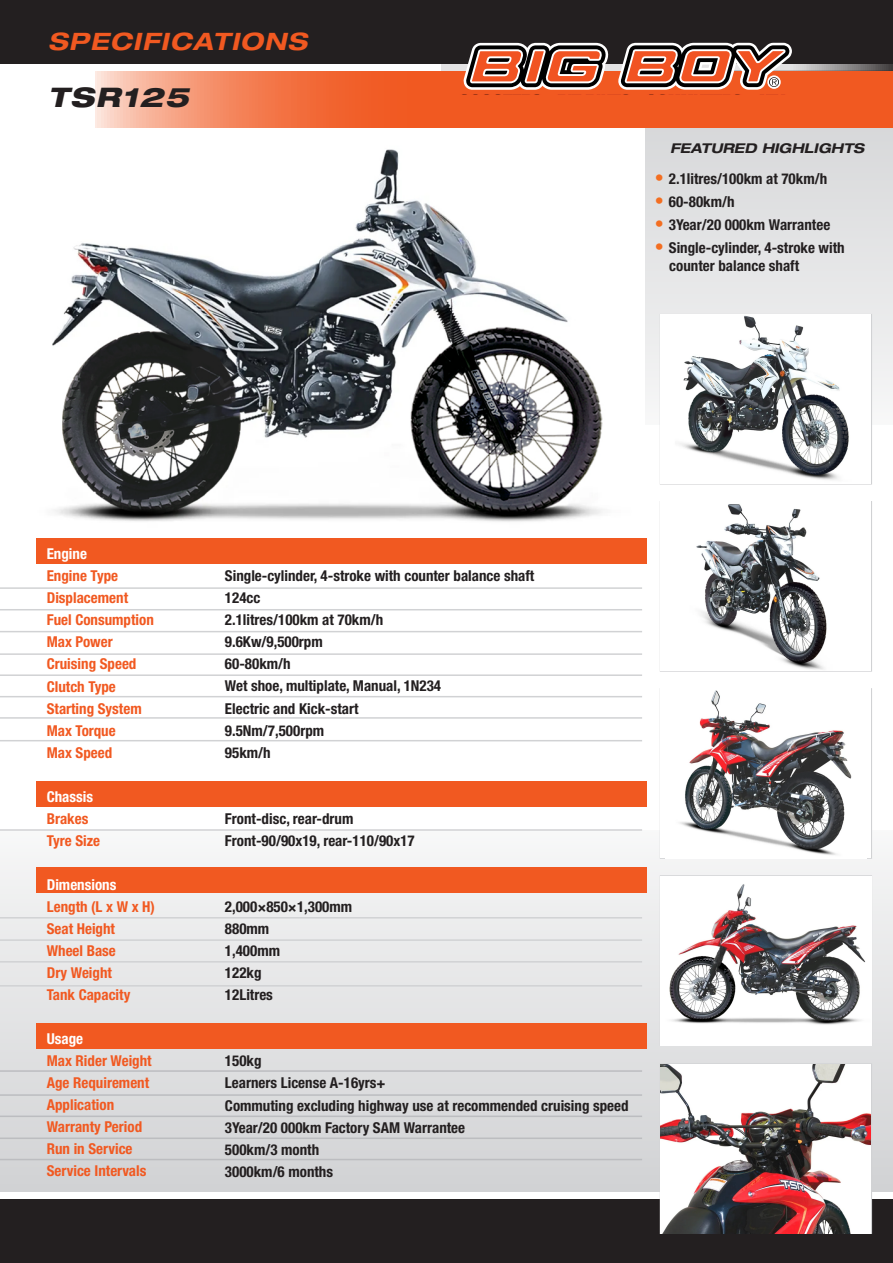
<style>
.page{position:relative;width:893px;height:1263px;background:#fff}
.page>*{position:absolute;margin:0;border:0;box-sizing:border-box;transform-origin:0 0}
.t1{font:italic 800 expanded 27px "Helvetica Neue LT Std";letter-spacing:.05em;color:#231f20}
.t2{font:italic 700 expanded 24px "Helvetica Neue LT Std";letter-spacing:.05em;color:#f15921}
.t3{font:700 condensed 15px/22px "Helvetica Neue LT Std";color:#231f20}
.t4{font:700 condensed 15px/22px "Helvetica Neue LT Std";color:#f15921}
.t5{font:700 condensed 15px "Helvetica Neue LT Std";color:#fff}
.t6{font:italic 700 expanded 13.5px "Helvetica Neue LT Std";color:#231f20}
.s1{font-stretch:normal;font-size:18px;color:#f36e21}
</style>
<div class="page">
<div style="left:0;top:830px;width:893px;height:362px;background:linear-gradient(to bottom,#f6f5f5,#d1d2d4)"></div>
<svg style="left:0;top:71px;width:893px;height:354px;background:#e2e2e4"></svg>
<div style="left:0;top:67px;width:645px;height:507px;background:#fff"></div>
<img style="left:52px;top:149px;width:551px;height:373px">
<div style="left:0;top:1199px;width:893px;height:64px;background:#231f20"></div>
<svg style="left:660px;top:1063px;width:212px;height:171px"></svg>
<div style="left:0;top:0;width:893px;height:64px;background:#231f20"></div>
<svg style="left:95px;top:71px;width:798px;height:57px;background:#f26f3f"></svg>
<svg style="left:441px;top:64px;width:452px;height:7px"></svg>
<svg style="left:457px;top:43px;width:337px;height:52px;background:#ac6c58"></svg>
<div style="left:36px;top:538px;width:610px;height:26px;background:#f15921"></div>
<div style="left:36px;top:781px;width:610px;height:26px;background:#f15921"></div>
<div style="left:36px;top:867px;width:610px;height:26px;background:#f15921"></div>
<div style="left:36px;top:1023px;width:610px;height:26px;background:#f15921"></div>
<hr style="left:0;top:587px;width:642px;height:2px;background:#d1d2d4">
<hr style="left:0;top:609px;width:642px;height:1px;background:#d1d2d4">
<hr style="left:0;top:631px;width:642px;height:1px;background:#d1d2d4">
<hr style="left:0;top:653px;width:642px;height:2px;background:#d1d2d4">
<hr style="left:0;top:674px;width:642px;height:2px;background:#d1d2d4">
<hr style="left:0;top:696px;width:642px;height:1px;background:#d1d2d4">
<hr style="left:0;top:717px;width:642px;height:2px;background:#d1d2d4">
<hr style="left:0;top:740px;width:642px;height:1px;background:#d1d2d4">
<hr style="left:0;top:829px;width:642px;height:2px;background:#d1d2d4">
<hr style="left:0;top:917px;width:642px;height:1px;background:#d1d2d4">
<hr style="left:0;top:939px;width:642px;height:2px;background:#d1d2d4">
<hr style="left:0;top:961px;width:642px;height:1px;background:#d1d2d4">
<hr style="left:0;top:985px;width:642px;height:1px;background:#d1d2d4">
<hr style="left:0;top:1070px;width:642px;height:2px;background:#bcbdc0">
<hr style="left:0;top:1094px;width:642px;height:2px;background:#bcbdc0">
<hr style="left:0;top:1115px;width:642px;height:2px;background:#bcbdc0">
<hr style="left:0;top:1137px;width:642px;height:2px;background:#bcbdc0">
<hr style="left:0;top:1159px;width:642px;height:1px;background:#bcbdc0">
<img style="left:662px;top:315px;width:209px;height:165px">
<img style="left:696px;top:504px;width:131px;height:166px">
<div style="left:660px;top:689px;width:211px;height:169px;background:#fff"></div>
<img style="left:680px;top:690px;width:172px;height:165px">
<img style="left:660px;top:876px;width:211px;height:169px">
<img style="left:660px;top:1064px;width:210px;height:169px">
<h2 class="t2" style="left:48px;top:26px;width:260px">SPECIFICATIONS</h2>
<h1 class="t1" style="left:48px;top:80px;width:142px">TSR125</h1>
<p class="t6" style="left:670px;top:140px;width:195px">FEATURED HIGHLIGHTS</p>
<p class="t3" style="left:655px;top:168px;width:174px"><span class="s1">•</span> 2.1litres/100km at 70km/h</p>
<p class="t3" style="left:655px;top:191px;width:81px"><span class="s1">•</span> 60-80km/h</p>
<p class="t3" style="left:655px;top:213px;width:177px"><span class="s1">•</span> 3Year/20 000km Warrantee</p>
<p class="t3" style="left:669px;top:238px;width:177px;line-height:18px;text-indent:-14px"><span class="s1">•</span> Single-cylinder, 4-stroke with counter balance shaft</p>
<p class="t5" style="left:47px;top:545px;width:42px">Engine</p>
<p class="t4" style="left:47px;top:565px;width:109px">Engine Type<br>Displacement<br>Fuel Consumption<br>Max Power<br>Cruising Speed<br>Clutch Type<br>Starting System<br>Max Torque<br>Max Speed</p>
<p class="t5" style="left:47px;top:787px;width:48px">Chassis</p>
<p class="t4" style="left:47px;top:807px;width:55px">Brakes<br>Tyre Size</p>
<p class="t5" style="left:47px;top:875px;width:71px">Dimensions</p>
<p class="t4" style="left:47px;top:895px;width:110px">Length (L x W x H)<br>Seat Height<br>Wheel Base<br>Dry Weight<br>Tank Capacity</p>
<p class="t5" style="left:47px;top:1030px;width:38px">Usage</p>
<p class="t4" style="left:47px;top:1050px;width:106px">Max Rider Weight<br>Age Requirement<br>Application<br>Warranty Period<br>Run in Service<br>Service Intervals</p>
<p class="t3" style="left:225px;top:565px;width:311px">Single-cylinder, 4-stroke with counter balance shaft<br>124cc<br>2.1litres/100km at 70km/h<br>9.6Kw/9,500rpm<br>60-80km/h<br>Wet shoe, multiplate, Manual, 1N234<br>Electric and Kick-start<br>9.5Nm/7,500rpm<br>95km/h</p>
<p class="t3" style="left:225px;top:807px;width:191px">Front-disc, rear-drum<br>Front -90/90x19, rear-110/90x17</p>
<p class="t3" style="left:225px;top:895px;width:129px">2,000×850×1,300mm<br>880mm<br>1,400mm<br>122kg<br>12Litres</p>
<p class="t3" style="left:225px;top:1050px;width:405px">150kg<br>Learners License A-16yrs+<br>Commuting excluding highway use at recommended cruising speed<br>3Year/20 000km Factory SAM Warrantee<br>500km/3 month<br>3000km/6 months</p>
</div>
